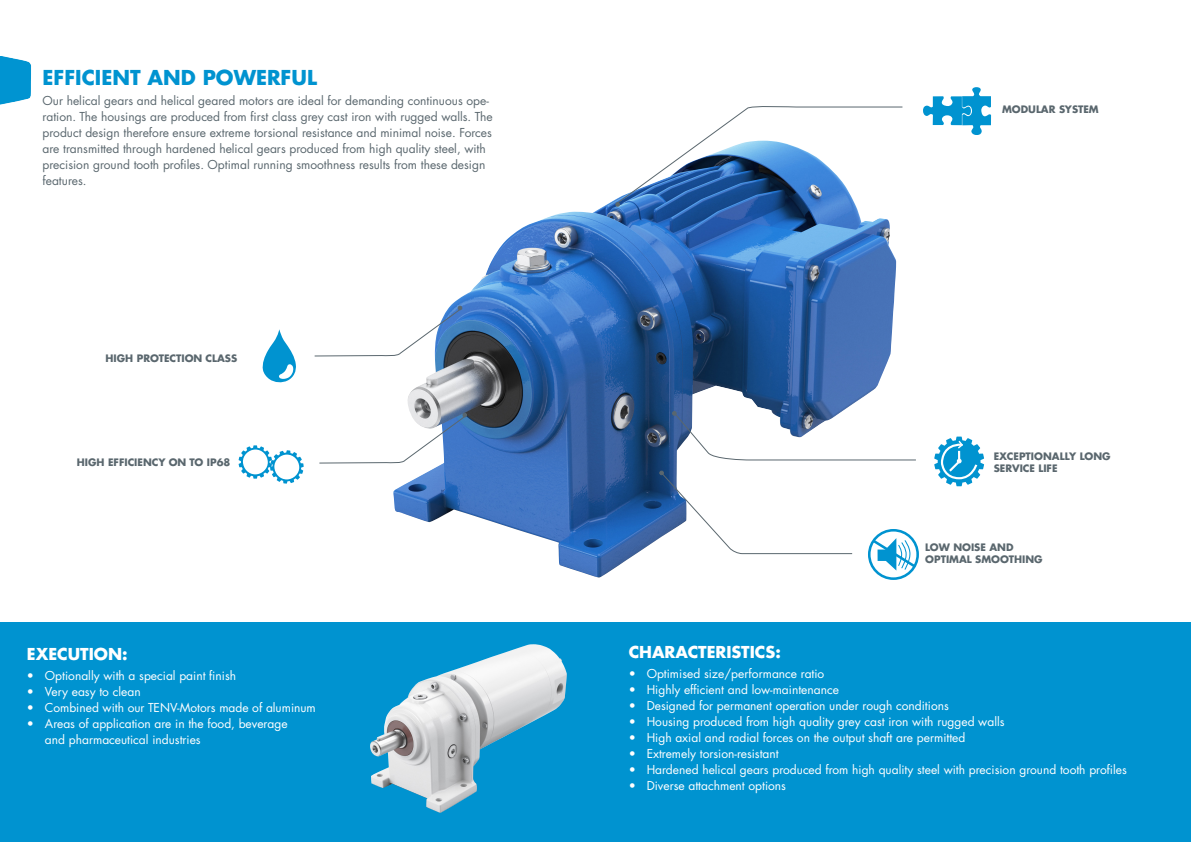
<style>
.page{position:relative;width:1191px;height:842px;background:#fff}
.page>*{position:absolute;margin:0;border:0;box-sizing:border-box;transform-origin:0 0}
.t1{font:700 20px "Futura LT Pro";color:#0093d0}
.t2{font:700 16px "Futura LT Pro";color:#fff}
.t3{font:12px/16.8px "Futura LT Pro";color:#fff}
.t4{font:12px/16px "Futura LT Pro";color:#5a676e}
.t5{font:700 10px "Futura LT Pro";color:#5a676e}
</style>
<div class="page">
<img style="left:0;top:57px;width:31px;height:48px">
<div style="left:0;top:622px;width:1191px;height:220px;background:#0093d0"></div>
<img style="left:393px;top:200px;width:503px;height:378px">
<img style="left:370px;top:644px;width:197px;height:169px">
<svg style="left:934px;top:437px;width:50px;height:49px"></svg>
<div style="left:868px;top:529px;width:51px;height:51px;border:3px solid #0093d0;border-radius:50%"></div>
<svg style="left:870px;top:537px;width:48px;height:34px"></svg>
<svg style="left:923px;top:87px;width:68px;height:47px"></svg>
<svg style="left:263px;top:329px;width:33px;height:53px"></svg>
<svg style="left:239px;top:445px;width:65px;height:39px"></svg>
<svg style="left:672px;top:411px;width:244px;height:50px"></svg>
<svg style="left:659px;top:471px;width:194px;height:83px"></svg>
<svg style="left:314px;top:306px;width:148px;height:51px"></svg>
<svg style="left:319px;top:413px;width:148px;height:51px"></svg>
<svg style="left:615px;top:106px;width:288px;height:101px"></svg>
<p class="t1" style="left:43px;top:62px;width:276px">EFFICIENT AND POWERFUL</p>
<p class="t4" style="left:43px;top:92px;width:451px">Our helical gears and helical geared motors are ideal for demanding continuous ope&shy;ration. The housings are produced from first class grey cast iron with rugged walls. The product design therefore ensure extreme torsional resistance and minimal noise. Forces are transmitted through hardened helical gears produced from high quality steel, with precision ground tooth profiles. Optimal running smoothness results from these design features.</p>
<p class="t5" style="left:106px;top:350px;width:133px">HIGH PROTECTION CLASS</p>
<p class="t5" style="left:77px;top:454px;width:155px">HIGH EFFICIENCY ON TO IP68</p>
<p class="t2" style="left:27px;top:641px;width:102px">EXECUTION:</p>
<p class="t3" style="left:27px;top:667px;width:211px">• Optionally with a special paint finish</p>
<p class="t3" style="left:27px;top:683px;width:115px">• Very easy to clean</p>
<p class="t3" style="left:27px;top:699px;width:290px">• Combined with our TENV-Motors made of aluminum</p>
<p class="t3" style="left:45px;top:715px;width:244px;text-indent:-18px">• Areas of application are in the food, beverage and pharmaceutical industries</p>
<p class="t5" style="left:1002px;top:102px;width:98px">MODULAR SYSTEM</p>
<p class="t5" style="left:993px;top:448px;width:118px">EXCEPTIONALLY LONG</p>
<p class="t5" style="left:993px;top:460px;width:65px">SERVICE LIFE</p>
<p class="t5" style="left:925px;top:539px;width:90px">LOW NOISE AND</p>
<p class="t5" style="left:925px;top:551px;width:119px">OPTIMAL SMOOTHING</p>
<p class="t2" style="left:628px;top:640px;width:154px">CHARACTERISTICS:</p>
<p class="t3" style="left:628px;top:665px;width:197px">• Optimised size/performance ratio</p>
<p class="t3" style="left:628px;top:681px;width:212px">• Highly efficient and low-maintenance</p>
<p class="t3" style="left:628px;top:697px;width:322px">• Designed for permanent operation under rough conditions</p>
<p class="t3" style="left:628px;top:713px;width:377px">• Housing produced from high quality grey cast iron with rugged walls</p>
<p class="t3" style="left:628px;top:729px;width:338px">• High axial and radial forces on the output shaft are permitted</p>
<p class="t3" style="left:628px;top:745px;width:152px">• Extremely torsion-resistant</p>
<p class="t3" style="left:628px;top:761px;width:499px">• Hardened helical gears produced from high quality steel with precision ground tooth profiles</p>
<p class="t3" style="left:628px;top:777px;width:159px">• Diverse attachment options</p>
</div>
